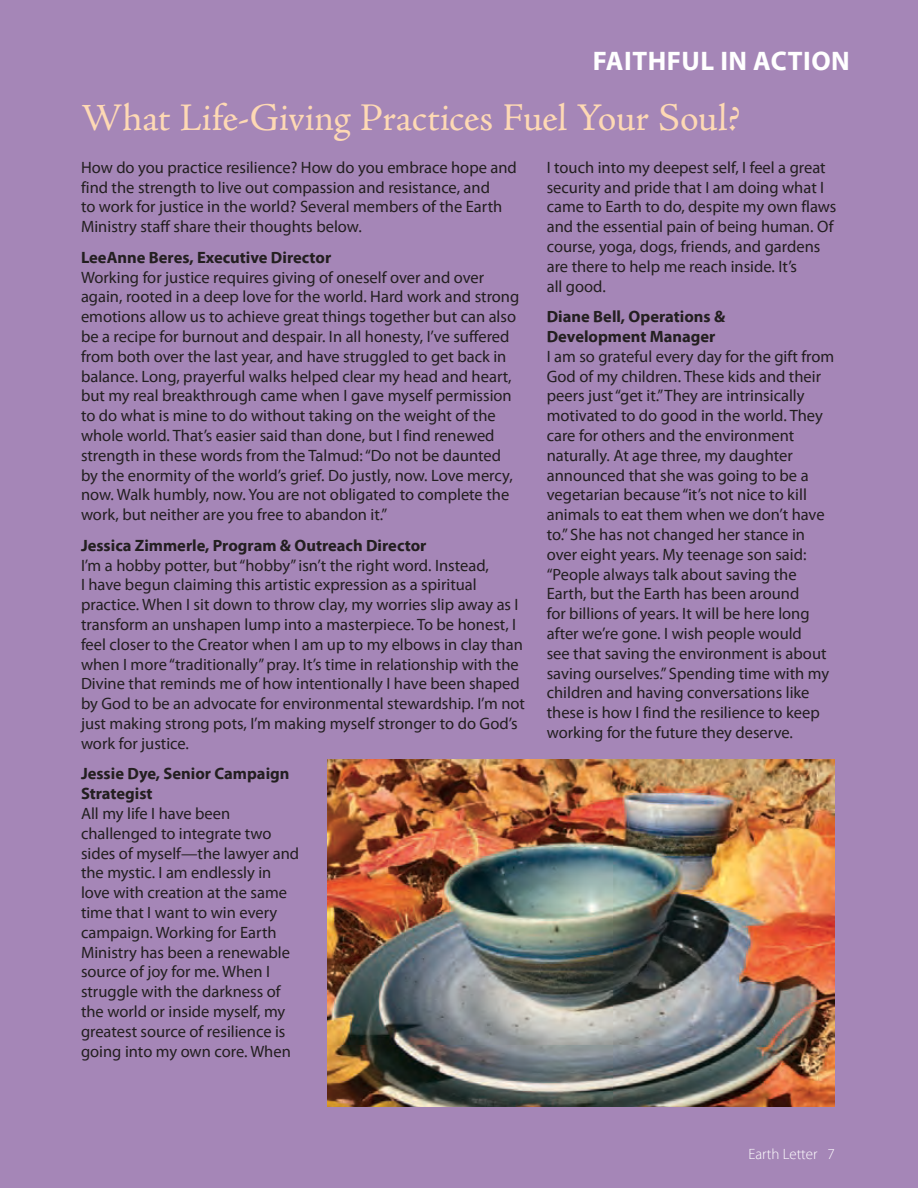
<style>
.page{position:relative;width:918px;height:1188px;background:#a586b7}
.page>*{position:absolute;margin:0;border:0;box-sizing:border-box;transform-origin:0 0}
.t1{font:39px "Adobe Jenson Pro";letter-spacing:-.005em;color:#fed9b4}
.t2{font:700 27px "Myriad Pro";letter-spacing:.02em;color:#fff}
.t3{font:16.5px/19.8px "Myriad Pro";color:#231f20}
.t4{font:700 16.5px/19.8px "Myriad Pro";color:#231f20}
.t5{font:300 15px "Myriad Pro";color:#fff}
</style>
<div class="page">
<img style="left:328px;top:759px;width:507px;height:348px">
<h2 class="t2" style="left:593px;top:44px;width:258px">FAITHFUL IN ACTION</h2>
<h1 class="t1" style="left:81px;top:96px;width:661px">What Life-Giving Practices Fuel Your Soul?</h1>
<p class="t3" style="left:81px;top:157px;width:437px">How do you practice resilience? How do you embrace hope and find the strength to live out compassion and resistance, and<br>to work for justice in the world? Several members of the Earth Ministry staff share their thoughts below.</p>
<p class="t4" style="left:81px;top:247px;width:252px">LeeAnne Beres, Executive Director</p>
<p class="t3" style="left:81px;top:267px;width:440px">Working for justice requires giving of oneself over and over again, rooted in a deep love for the world. Hard work and strong emotions allow us to achieve great things together but can also be a recipe for burnout and despair. In all honesty, I’ve suffered from both over the last year, and have struggled to get back in balance. Long, prayerful walks helped clear my head and heart, but my real breakthrough came when I gave myself permission to do what is mine to do without taking on the weight of the whole world. That’s easier said than done, but I find renewed strength in these words from the Talmud: “Do not be daunted by the enormity of the world’s grief. Do justly, now. Love mercy, now. Walk humbly, now. You are not obligated to complete the work, but neither are you free to abandon it.”</p>
<p class="t4" style="left:81px;top:535px;width:347px">Jessica Zimmerle, Program &amp; Outreach Director</p>
<p class="t3" style="left:81px;top:555px;width:446px">I’m a hobby potter, but “hobby” isn’t the right word. Instead,<br>I have begun claiming this artistic expression as a spiritual practice. When I sit down to throw clay, my worries slip away as I transform an unshapen lump into a masterpiece. To be honest, I feel closer to the Creator when I am up to my elbows in clay than when I more “traditionally” pray. It’s time in relationship with the Divine that reminds me of how intentionally I have been shaped by God to be an advocate for environmental stewardship. I’m not just making strong pots, I’m making myself stronger to do God’s work for justice.</p>
<p class="t4" style="left:81px;top:764px;width:210px">Jessie Dye, Senior Campaign<br>Strategist</p>
<p class="t3" style="left:81px;top:803px;width:220px">All my life I have been challenged to integrate two sides of myself—the lawyer and the mystic. I am endlessly in love with creation at the same time that I want to win every campaign. Working for Earth<br>Ministry has been a renewable source of joy for me. When I struggle with the darkness of the world or inside myself, my greatest source of resilience is going into my own core. When</p>
<p class="t3" style="left:547px;top:157px;width:291px">I touch into my deepest self, I feel a great security and pride that I am doing what I came to Earth to do, despite my own flaws and the essential pain of being human. Of course, yoga, dogs, friends, and gardens are there to help me reach inside. It’s<br>all good.</p>
<p class="t4" style="left:547px;top:306px;width:180px">Diane Bell, Operations &amp;<br>Development Manager</p>
<p class="t3" style="left:547px;top:346px;width:289px">I am so grateful every day for the gift from God of my children. These kids and their peers just “get it.” They are intrinsically motivated to do good in the world. They care for others and the environment naturally. At age three, my daughter announced that she was going to be a vegetarian because “it’s not nice to kill animals to eat them when we don’t have to.” She has not changed her stance in over eight years. My teenage son said: “People always talk about saving the Earth, but the Earth has been around<br>for billions of years. It will be here long after we’re gone. I wish people would<br>see that saving the environment is about saving ourselves.” Spending time with my children and having conversations like these is how I find the resilience to keep working for the future they deserve.</p>
<p class="t5" style="left:748px;top:1145px;width:88px">Earth Letter 7</p>
</div>
